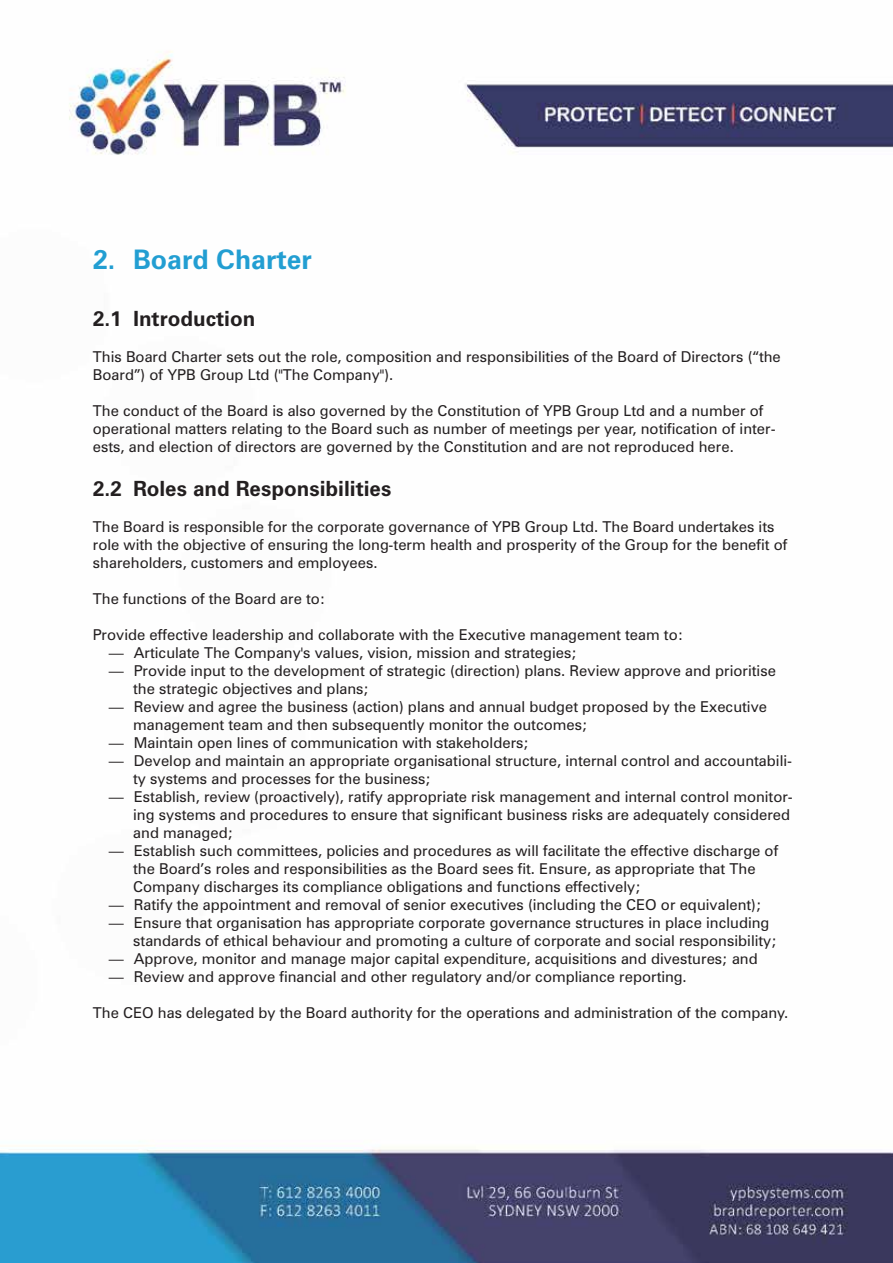
<style>
.page{position:relative;width:893px;height:1263px;background:#fff}
.page>*{position:absolute;margin:0;border:0;box-sizing:border-box;transform-origin:0 0}
.t1{font:700 27px "Zurich BT";color:#229ed2}
.t2{font:700 21px "Zurich BT";color:#231f20}
.t3{font:15px/18px "Zurich BT";color:#231f20}
</style>
<div class="page">
<img style="left:0;top:51px;width:893px;height:1212px">
<h1 class="t1" style="left:93px;top:243px;width:221px">2. Board Charter</h1>
<h2 class="t2" style="left:93px;top:306px;width:164px">2.1 Introduction</h2>
<p class="t3" style="left:93px;top:348px;width:689px">This Board Charter sets out the role, composition and responsibilities of the Board of Directors (“the<br>Board”) of YPB Group Ltd ("The Company").</p>
<p class="t3" style="left:93px;top:402px;width:684px">The conduct of the Board is also governed by the Constitution of YPB Group Ltd and a number of operational matters relating to the Board such as number of meetings per year, notification of inter&shy;ests, and election of directors are governed by the Constitution and are not reproduced here.</p>
<h2 class="t2" style="left:93px;top:475px;width:300px">2.2 Roles and Responsibilities</h2>
<p class="t3" style="left:93px;top:517px;width:696px">The Board is responsible for the corporate governance of YPB Group Ltd. The Board undertakes its role with the objective of ensuring the long-term health and prosperity of the Group for the benefit of shareholders, customers and employees.</p>
<p class="t3" style="left:93px;top:589px;width:234px">The functions of the Board are to:</p>
<p class="t3" style="left:93px;top:625px;width:592px">Provide effective leadership and collaborate with the Executive management team to:</p>
<p class="t3" style="left:109px;top:643px;width:470px">— Articulate The Company's values, vision, mission and strategies;</p>
<p class="t3" style="left:133px;top:661px;width:644px;text-indent:-24px">— Provide input to the development of strategic (direction) plans. Review approve and prioritise the strategic objectives and plans;</p>
<p class="t3" style="left:133px;top:697px;width:635px;text-indent:-24px">— Review and agree the business (action) plans and annual budget proposed by the Executive management team and then subsequently monitor the outcomes;</p>
<p class="t3" style="left:109px;top:733px;width:422px">— Maintain open lines of communication with stakeholders;</p>
<p class="t3" style="left:133px;top:751px;width:660px;text-indent:-24px">— Develop and maintain an appropriate organisational structure, internal control and accountabili&shy;ty systems and processes for the business;</p>
<p class="t3" style="left:133px;top:787px;width:661px;text-indent:-24px">— Establish, review (proactively), ratify appropriate risk management and internal control monitor&shy;ing systems and procedures to ensure that significant business risks are adequately considered and managed;</p>
<p class="t3" style="left:133px;top:841px;width:647px;text-indent:-24px">— Establish such committees, policies and procedures as will facilitate the effective discharge of the Board’s roles and responsibilities as the Board sees fit. Ensure, as appropriate that The<br>Company discharges its compliance obligations and functions effectively;</p>
<p class="t3" style="left:109px;top:895px;width:654px">— Ratify the appointment and removal of senior executives (including the CEO or equivalent);</p>
<p class="t3" style="left:133px;top:913px;width:645px;text-indent:-24px">— Ensure that organisation has appropriate corporate governance structures in place including standards of ethical behaviour and promoting a culture of corporate and social responsibility;</p>
<p class="t3" style="left:109px;top:949px;width:651px">— Approve, monitor and manage major capital expenditure, acquisitions and divestures; and</p>
<p class="t3" style="left:109px;top:967px;width:579px">— Review and approve financial and other regulatory and/or compliance reporting.</p>
<p class="t3" style="left:93px;top:1003px;width:697px">The CEO has delegated by the Board authority for the operations and administration of the company.</p>
</div>
